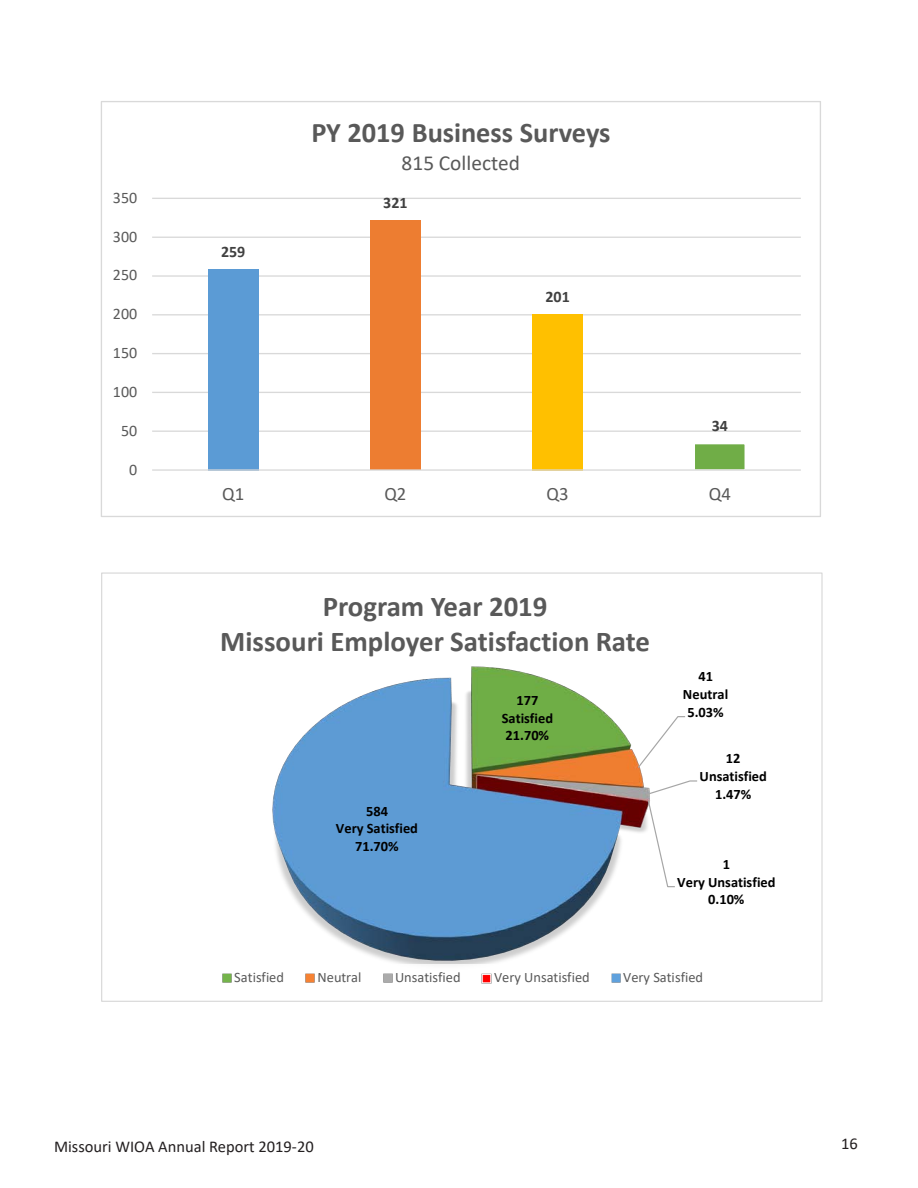
<style>
.page{position:relative;width:918px;height:1188px;background:#fff}
.page>*{position:absolute;margin:0;border:0;box-sizing:border-box;transform-origin:0 0}
.t1{font:700 28.8px/35.1px "Calibri";color:#595959;text-align:center}
.t2{font:700 28.5px "Calibri";letter-spacing:-.005em;color:#595959}
.t3{font:21.45px "Calibri";color:#595959}
.t4{font:18.9px "Calibri";letter-spacing:-.005em;color:#595959}
.t5{font:17.7px "Calibri";color:#000}
.t6{font:16.5px "Calibri";color:#231f20}
.t7{font:16.05px "Calibri";color:#595959}
.t8{font:700 16.05px "Calibri";color:#404040}
.t9{font:700 14.4px/17.7px "Calibri";color:#000;text-align:center}
.t10{font:14.4px "Calibri";color:#595959}
</style>
<div class="page">
<hr style="left:152px;top:431px;width:649px;height:1px;background:#d9d9d9">
<hr style="left:152px;top:392px;width:649px;height:1px;background:#d9d9d9">
<hr style="left:152px;top:353px;width:649px;height:1px;background:#d9d9d9">
<hr style="left:152px;top:314px;width:649px;height:1px;background:#d9d9d9">
<hr style="left:152px;top:275px;width:649px;height:2px;background:#d9d9d9">
<hr style="left:152px;top:237px;width:649px;height:1px;background:#d9d9d9">
<hr style="left:152px;top:198px;width:649px;height:1px;background:#d9d9d9">
<div style="left:370px;top:221px;width:51px;height:249px;background:#ed7d31"></div>
<div style="left:532px;top:314px;width:51px;height:156px;background:#ffc000"></div>
<div style="left:694px;top:444px;width:51px;height:26px;background:#70ad47"></div>
<div style="left:694px;top:443px;width:52px;height:28px;border:1px solid #fff"></div>
<div style="left:208px;top:269px;width:51px;height:201px;background:#5b9bd5"></div>
<hr style="left:152px;top:469px;width:649px;height:2px;background:#d9d9d9">
<img style="left:272px;top:666px;width:375px;height:298px">
<svg style="left:636px;top:715px;width:50px;height:54px"></svg>
<svg style="left:647px;top:780px;width:50px;height:108px"></svg>
<svg style="left:223px;top:974px;width:8px;height:9px"></svg>
<svg style="left:306px;top:974px;width:9px;height:9px"></svg>
<svg style="left:383px;top:974px;width:9px;height:9px"></svg>
<svg style="left:482px;top:973px;width:10px;height:10px"></svg>
<svg style="left:611px;top:974px;width:9px;height:9px"></svg>
<p class="t7" style="left:113px;top:186px;width:26px">350</p>
<p class="t7" style="left:113px;top:225px;width:26px">300</p>
<p class="t7" style="left:113px;top:264px;width:26px">250</p>
<p class="t7" style="left:113px;top:303px;width:26px">200</p>
<p class="t7" style="left:113px;top:342px;width:26px">150</p>
<p class="t7" style="left:113px;top:380px;width:26px">100</p>
<p class="t7" style="left:121px;top:419px;width:18px">50</p>
<p class="t7" style="left:129px;top:458px;width:10px">0</p>
<p class="t2" style="left:311px;top:113px;width:301px">PY 2019 Business Surveys</p>
<p class="t3" style="left:402px;top:148px;width:120px">815 Collected</p>
<p class="t8" style="left:221px;top:240px;width:26px">259</p>
<p class="t8" style="left:383px;top:192px;width:26px">321</p>
<p class="t8" style="left:545px;top:285px;width:26px">201</p>
<p class="t8" style="left:712px;top:415px;width:18px">34</p>
<p class="t4" style="left:222px;top:480px;width:24px">Q1</p>
<p class="t4" style="left:384px;top:480px;width:24px">Q2</p>
<p class="t4" style="left:547px;top:480px;width:24px">Q3</p>
<p class="t4" style="left:709px;top:480px;width:24px">Q4</p>
<p class="t5" style="left:374px;top:482px;width:19px">12</p>
<p class="t1" style="left:220px;top:589px;width:431px">Program Year 2019<br>Missouri Employer Satisfaction Rate</p>
<p class="t9" style="left:336px;top:802px;width:84px">584<br>Very Satisfied<br>71.70%</p>
<p class="t9" style="left:502px;top:691px;width:53px">177<br>Satisfied<br>21.70%</p>
<p class="t9" style="left:683px;top:668px;width:47px">41<br>Neutral<br>5.03%</p>
<p class="t9" style="left:700px;top:750px;width:69px">12<br>Unsatisfied<br>1.47%</p>
<p class="t9" style="left:677px;top:855px;width:100px">1<br>Very Unsatisfied<br>0.10%</p>
<p class="t10" style="left:234px;top:967px;width:51px">Satisfied</p>
<p class="t10" style="left:317px;top:967px;width:46px">Neutral</p>
<p class="t10" style="left:395px;top:967px;width:67px">Unsatisfied</p>
<p class="t10" style="left:494px;top:967px;width:97px">Very Unsatisfied</p>
<p class="t10" style="left:623px;top:967px;width:81px">Very Satisfied</p>
<p class="t6" style="left:54px;top:1135px;width:261px">Missouri WIOA Annual Report 2019-20</p>
<p class="t6" style="left:841px;top:1132px;width:18px">16</p>
</div>
